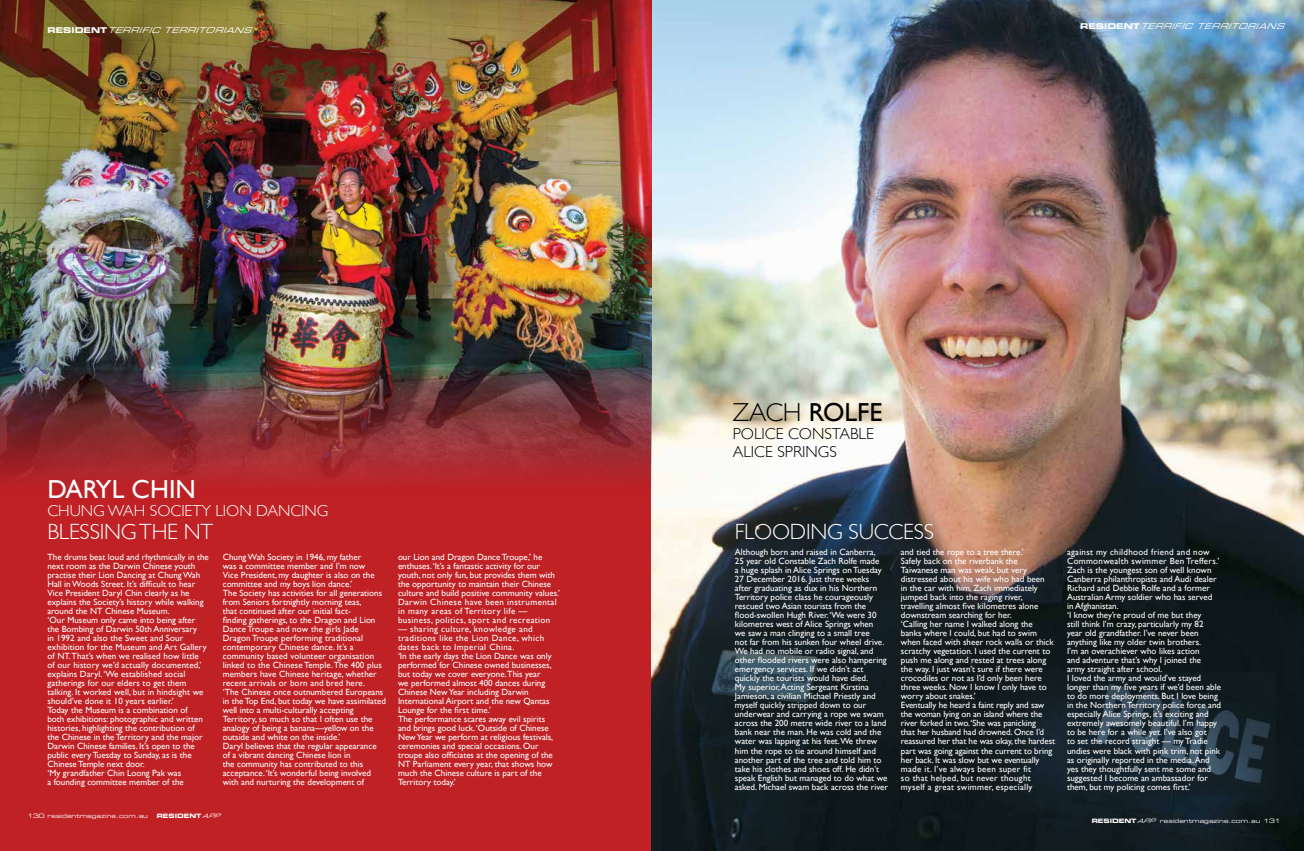
<style>
.page{position:relative;width:1304px;height:851px;background:#fff}
.page>*{position:absolute;margin:0;border:0;box-sizing:border-box;transform-origin:0 0}
.t1{font:26px "Gill Sans";color:#000}
.t2{font:26px "Gill Sans";color:#fff}
.t3{font:300 22px "Gill Sans";letter-spacing:-.01em;color:#fff}
.t4{font:300 16px/18px "Gill Sans";color:#000}
.t5{font:300 16px "Gill Sans";color:#fff}
.t6{font:9px/9px "Gill Sans";color:#fff}
.t7{font:italic 8px "Eurostile LT Std Ex 2";color:#fff}
.t8{font:6px "Eurostile LT Std Ex 2";color:#fff}
.t9{font:6px "Eurostile LT Std Bold Ex 2";color:#fff}
.s1{font-family:"Eurostile LT Std Bold Ex 2";font-style:normal}
.s2{font-family:"Eurostile LT Std Ex 2";font-style:italic}
.s3{font-weight:300}
.s4{font-family:"Eurostile LT Std Bold Ex 2"}
.s5{font-style:italic}
</style>
<div class="page">
<div style="left:0;top:370px;width:652px;height:480px;background:#bf2125"></div>
<img style="left:652px;top:0;width:652px;height:850px">
<img style="left:0;top:0;width:652px;height:498px">
<svg style="left:1067px;top:672px;width:209px;height:123px;background:#1c2a33"></svg>
<svg style="left:703px;top:636px;width:128px;height:68px;background:#263841"></svg>
<p class="t7" style="left:47px;top:25px;width:210px"><span class="s1">R E S I D E N T</span> TERRIFICTERRITORIANS</p>
<h1 class="t2" style="left:47px;top:474px;width:150px">DARYL CHIN</h1>
<h3 class="t5" style="left:47px;top:498px;width:282px">CHUNG WAH SOCIETY LION DANCING</h3>
<h2 class="t3" style="left:47px;top:514px;width:167px">BLESSING THE NT</h2>
<p class="t6" style="left:47px;top:552px;width:163px">The drums beat loud and rhythmically in the next room as the Darwin Chinese youth practise their Lion Dancing at Chung Wah Hall in Woods Street. It’s difficult to hear Vice President Daryl Chin clearly as he explains the Society’s history while walking around the NT Chinese Museum.<br>‘Our Museum only came into being after the Bombing of Darwin 50th Anniversary<br>in 1992 and also the Sweet and Sour exhibition for the Museum and Art Gallery of NT. That’s when we realised how little<br>of our history we’d actually documented,’ explains Daryl. ‘We established social gatherings for our elders to get them talking. It worked well, but in hindsight we should’ve done it 10 years earlier.’<br>Today the Museum is a combination of<br>both exhibitions: photographic and written histories, highlighting the contribution of<br>the Chinese in the Territory and the major Darwin Chinese families. It’s open to the public every Tuesday to Sunday, as is the Chinese Temple next door.<br>‘My grandfather Chin Loong Pak was<br>a founding committee member of the</p>
<p class="t6" style="left:223px;top:552px;width:165px">Chung Wah Society in 1946, my father<br>was a committee member and I’m now<br>Vice President, my daughter is also on the committee and my boys lion dance.’<br>The Society has activities for all generations from Seniors fortnightly morning teas,<br>that continued after our initial fact-<br>finding gatherings, to the Dragon and Lion Dance Troupe and now the girls Jade Dragon Troupe performing traditional contemporary Chinese dance. It’s a community based volunteer organisation linked to the Chinese Temple. The 400 plus members have Chinese heritage, whether recent arrivals or born and bred here.<br>‘The Chinese once outnumbered Europeans in the Top End, but today we have assimilated well into a multi-culturally accepting Territory, so much so that I often use the analogy of being a banana—yellow on the outside and white on the inside.’<br>Daryl believes that the regular appearance of a vibrant dancing Chinese lion in<br>the community has contributed to this acceptance. ‘It’s wonderful being involved with and nurturing the development of</p>
<p class="t6" style="left:398px;top:552px;width:164px">our Lion and Dragon Dance Troupe,’ he enthuses. ‘It’s a fantastic activity for our youth, not only fun, but provides them with the opportunity to maintain their Chinese culture and build positive community values.’ Darwin Chinese have been instrumental in many areas of Territory life — business, politics, sport and recreation</p>
<p class="t6" style="left:398px;top:624px;width:157px">— sharing culture, knowledge and traditions like the Lion Dance, which dates back to Imperial China.<br>‘In the early days the Lion Dance was only performed for Chinese owned businesses, but today we cover everyone.This year we performed almost 400 dances during Chinese New Year including Darwin International Airport and the new Qantas Lounge for the first time.’<br>The performance scares away evil spirits and brings good luck. ‘Outside of Chinese New Year we perform at religious festivals, ceremonies and special occasions. Our troupe also officiates at the opening of the NT Parliament every year, that shows how much the Chinese culture is part of the Territory today.’</p>
<p class="t8" style="left:27px;top:811px;width:122px">130 residentmagazine.com.au</p>
<p class="t9" style="left:157px;top:811px;width:69px">RESIDENT<span class="s2">APP</span></p>
<p class="t7" style="left:1080px;top:20px;width:210px"><span class="s1">R E S I D E N T</span> TERRIFICTERRITORIANS</p>
<h1 class="t1" style="left:733px;top:396px;width:151px"><span class="s3">ZACH</span> ROLFE</h1>
<h3 class="t4" style="left:733px;top:423px;width:143px">POLICE CONSTABLE<br>ALICE SPRINGS</h3>
<h2 class="t3" style="left:735px;top:514px;width:201px">FLOODING SUCCESS</h2>
<p class="t6" style="left:735px;top:547px;width:155px">Although born and raised in Canberra,<br>25 year old Constable Zach Rolfe made<br>a huge splash in Alice Springs on Tuesday 27 December 2016. Just three weeks after graduating as dux in his Northern Territory police class he courageously rescued two Asian tourists from the flood-swollen Hugh River. ‘We were 30 kilometres west of Alice Springs when<br>we saw a man clinging to a small tree<br>not far from his sunken four wheel drive.<br>We had no mobile or radio signal, and other flooded rivers were also hampering emergency services. If we didn’t act quickly the tourists would have died.<br>My superior, Acting Sergeant Kirstina Jamieson, a civilian Michael Priestly and myself quickly stripped down to our underwear and carrying a rope we swam across the 200 metre wide river to a land bank near the man. He was cold and the water was lapping at his feet.We threw him the rope to tie around himself and another part of the tree and told him to take his clothes and shoes off. He didn’t speak English but managed to do what we asked. Michael swam back across the river</p>
<p class="t6" style="left:901px;top:547px;width:156px">and tied the rope to a tree there.’<br>Safely back on the riverbank the Taiwanese man was weak, but very distressed about his wife who had been<br>in the car with him. Zach immediately jumped back into the raging river, travelling almost five kilometres alone downstream searching for her.<br>‘Calling her name I walked along the banks where I could, but had to swim when faced with sheer rock walls or thick scratchy vegetation. I used the current to push me along and rested at trees along the way. I just wasn’t sure if there were crocodiles or not as I’d only been here three weeks. Now I know I only have to worry about snakes.’<br>Eventually he heard a faint reply and saw the woman lying on an island where the river forked in two.‘She was panicking<br>that her husband had drowned. Once I’d reassured her that he was okay, the hardest part was going against the current to bring her back. It was slow but we eventually made it. I’ve always been super fit<br>so that helped, but never thought myself a great swimmer, especially</p>
<p class="t6" style="left:1067px;top:547px;width:156px">against my childhood friend and now Commonwealth swimmer Ben Treffers.’ Zach is the youngest son of well known Canberra philanthropists and Audi dealer Richard and Debbie Rolfe and a former Australian Army soldier who has served<br>in Afghanistan.<br>‘I know they’re proud of me but they<br>still think I’m crazy, particularly my 82 year old grandfather. I’ve never been anything like my older twin brothers.<br>I’m an overachiever who likes action<br>and adventure that’s why I joined the army straight after school.<br>I loved the army and would’ve stayed longer than my five years if we’d been able to do more deployments. But I love being in the Northern Territory police force and especially Alice Springs, it’s exciting and extremely awesomely beautiful. I’m happy to be here for a while yet. I’ve also got<br>to set the record straight — my Tradie undies were black with pink trim, not pink as originally reported in the media. And yes they thoughtfully sent me some and suggested I become an ambassador for them, but my policing comes first.’</p>
<p class="t8" style="left:1092px;top:816px;width:190px"><span class="s4">RESIDENT</span><span class="s5">APP</span> residentmagazine.com.au 131</p>
</div>
